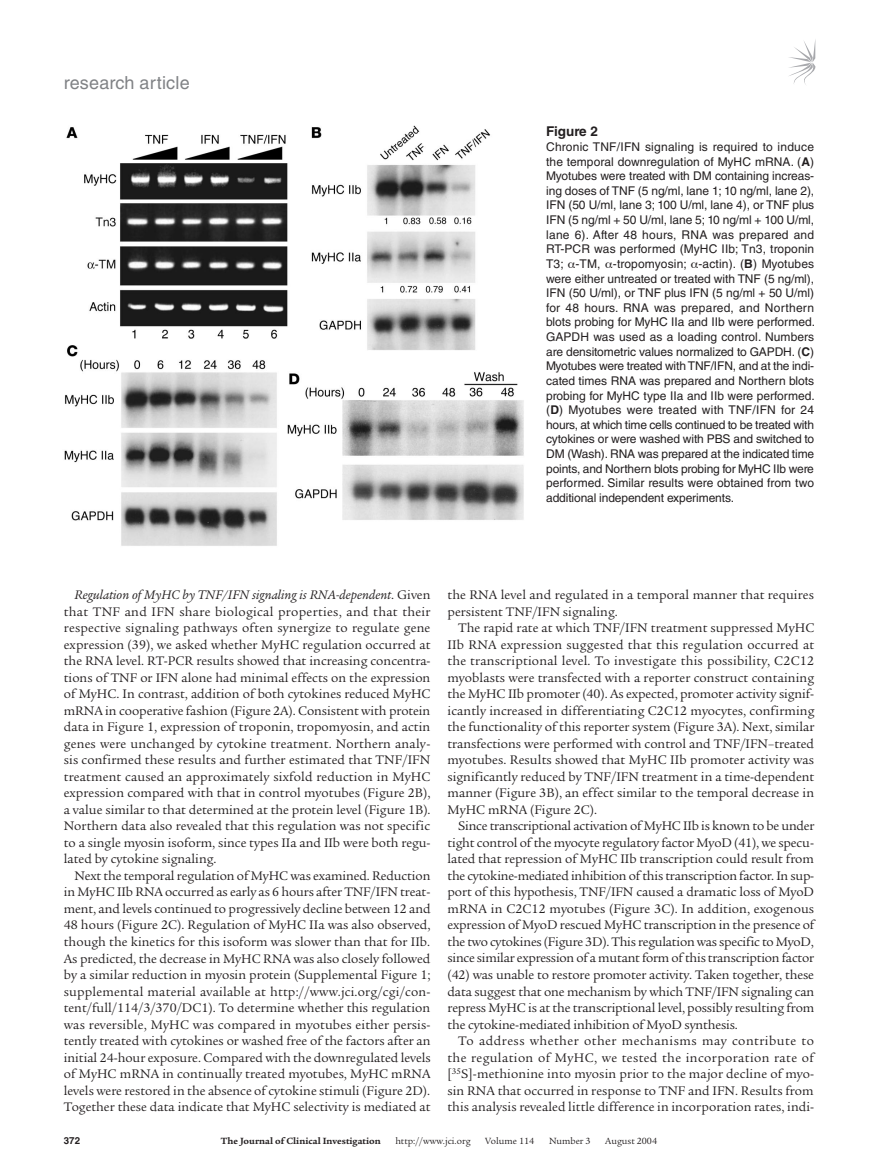
<style>
.page{position:relative;width:878px;height:1174px;background:#fff}
.page>*{position:absolute;margin:0;border:0;box-sizing:border-box;transform-origin:0 0}
.t1{font:18px "Helvetica LT Std";letter-spacing:.01em;color:#808285}
.t2{font:13.5px/16.5px "Legacy Serif Std";color:#231f20;text-align:justify}
.t3{font:700 13.5px "Helvetica LT Std";color:#231f20}
.t4{font:12px/14.5px "Helvetica LT Std";letter-spacing:-.01em;color:#231f20;text-align:justify}
.t5{font:9.75px "Legacy Serif Std";color:#231f20}
.t6{font:700 9.75px "Legacy Serif Std";color:#231f20}
.t7{font:700 9.75px "Helvetica LT Std";color:#231f20}
.s1{font-weight:700}
.s2{font-style:italic}
</style>
<div class="page">
<svg style="left:789px;top:41px;width:26px;height:44px"></svg>
<img style="left:64px;top:125px;width:460px;height:421px">
<h1 class="t1" style="left:64px;top:72px;width:127px">research article</h1>
<p class="t3" style="left:546px;top:123px;width:53px">Figure 2</p>
<p class="t4" style="left:546px;top:139px;width:270px">Chronic TNF/IFN signaling is required to induce the temporal downregulation of MyHC mRNA. (<span class="s1">A</span>)<br>Myotubes were treated with DM containing increas&shy;ing doses of TNF (5 ng/ml, lane 1; 10 ng/ml, lane 2), IFN (50 U/ml, lane 3; 100 U/ml, lane 4), or TNF plus IFN (5 ng/ml + 50 U/ml, lane 5; 10 ng/ml + 100 U/ml, lane 6). After 48 hours, RNA was prepared and RT-PCR was performed (MyHC IIb; Tn3, troponin T3; -TM, -tropomyosin; -actin). (<span class="s1">B</span>) Myotubes were either untreated or treated with TNF (5 ng/ml), IFN (50 U/ml), or TNF plus IFN (5 ng/ml + 50 U/ml) for 48 hours. RNA was prepared, and Northern blots probing for MyHC IIa and IIb were performed.<br>GAPDH was used as a loading control. Numbers are densitometric values normalized to GAPDH. (<span class="s1">C</span>)<br>Myotubes were treated with TNF/IFN, and at the indi&shy;cated times RNA was prepared and Northern blots probing for MyHC type IIa and IIb were performed. (<span class="s1">D</span>) Myotubes were treated with TNF/IFN for 24 hours, at which time cells continued to be treated with cytokines or were washed with PBS and switched to DM (Wash). RNA was prepared at the indicated time points, and Northern blots probing for MyHC IIb were performed. Similar results were obtained from two additional independent experiments.</p>
<p class="t2" style="left:64px;top:587px;width:368px;text-indent:11px"><span class="s2">Regulation of MyHC by TNF/IFN signaling is RNA-dependent</span>. Given that TNF and IFN share biological properties, and that their respective signaling pathways often synergize to regulate gene expression (39), we asked whether MyHC regulation occurred at the RNA level. RT-PCR results showed that increasing concentra&shy;tions of TNF or IFN alone had minimal effects on the expression of MyHC. In contrast, addition of both cytokines reduced MyHC mRNA in cooperative fashion (Figure 2A). Consistent with protein data in Figure 1, expression of troponin, tropomyosin, and actin genes were unchanged by cytokine treatment. Northern analy&shy;sis confirmed these results and further estimated that TNF/IFN treatment caused an approximately sixfold reduction in MyHC expression compared with that in control myotubes (Figure 2B), a value similar to that determined at the protein level (Figure 1B).<br>Northern data also revealed that this regulation was not specific to a single myosin isoform, since types IIa and IIb were both regu&shy;lated by cytokine signaling.</p>
<p class="t2" style="left:64px;top:867px;width:368px;text-indent:11px">Next the temporal regulation of MyHC was examined. Reduction in MyHC IIb RNA occurred as early as 6 hours after TNF/IFN treat&shy;ment, and levels continued to progressively decline between 12 and 48 hours (Figure 2C). Regulation of MyHC IIa was also observed, though the kinetics for this isoform was slower than that for IIb.<br>As predicted, the decrease in MyHC RNA was also closely followed by a similar reduction in myosin protein (Supplemental Figure 1; supplemental material available at http://www.jci.org/cgi/con&shy;tent/full/114/3/370/DC1). To determine whether this regulation was reversible, MyHC was compared in myotubes either persis&shy;tently treated with cytokines or washed free of the factors after an initial 24-hour exposure. Compared with the downregulated levels of MyHC mRNA in continually treated myotubes, MyHC mRNA levels were restored in the absence of cytokine stimuli (Figure 2D).<br>Together these data indicate that MyHC selectivity is mediated at</p>
<p class="t2" style="left:447px;top:587px;width:368px">the RNA level and regulated in a temporal manner that requires persistent TNF/IFN signaling.</p>
<p class="t2" style="left:447px;top:620px;width:368px;text-indent:11px">The rapid rate at which TNF/IFN treatment suppressed MyHC IIb RNA expression suggested that this regulation occurred at the transcriptional level. To investigate this possibility, C2C12 myoblasts were transfected with a reporter construct containing the MyHC IIb promoter (40). As expected, promoter activity signif&shy;icantly increased in differentiating C2C12 myocytes, confirming the functionality of this reporter system (Figure 3A). Next, similar transfections were performed with control and TNF/IFN–treated myotubes. Results showed that MyHC IIb promoter activity was significantly reduced by TNF/IFN treatment in a time-dependent manner (Figure 3B), an effect similar to the temporal decrease in MyHC mRNA (Figure 2C).</p>
<p class="t2" style="left:447px;top:818px;width:368px;text-indent:11px">Since transcriptional activation of MyHC IIb is known to be under tight control of the myocyte regulatory factor MyoD (41), we specu&shy;lated that repression of MyHC IIb transcription could result from the cytokine-mediated inhibition of this transcription factor. In sup&shy;port of this hypothesis, TNF/IFN caused a dramatic loss of MyoD mRNA in C2C12 myotubes (Figure 3C). In addition, exogenous expression of MyoD rescued MyHC transcription in the presence of the two cytokines (Figure 3D). This regulation was specific to MyoD, since similar expression of a mutant form of this transcription factor (42) was unable to restore promoter activity. Taken together, these data suggest that one mechanism by which TNF/IFN signaling can repress MyHC is at the transcriptional level, possibly resulting from the cytokine-mediated inhibition of MyoD synthesis.</p>
<p class="t2" style="left:447px;top:1032px;width:368px;text-indent:11px">To address whether other mechanisms may contribute to the regulation of MyHC, we tested the incorporation rate of [<sup>35</sup>S]-methionine into myosin prior to the major decline of myo&shy;sin RNA that occurred in response to TNF and IFN. Results from this analysis revealed little difference in incorporation rates, indi-</p>
<p class="t7" style="left:64px;top:1134px;width:18px">372</p>
<p class="t6" style="left:221px;top:1135px;width:161px">The Journal of Clinical Investigation</p>
<p class="t5" style="left:395px;top:1135px;width:77px">http://www.jci.org</p>
<p class="t5" style="left:485px;top:1135px;width:50px">Volume 114</p>
<p class="t5" style="left:549px;top:1135px;width:43px">Number 3</p>
<p class="t5" style="left:605px;top:1135px;width:53px">August 2004</p>
</div>
